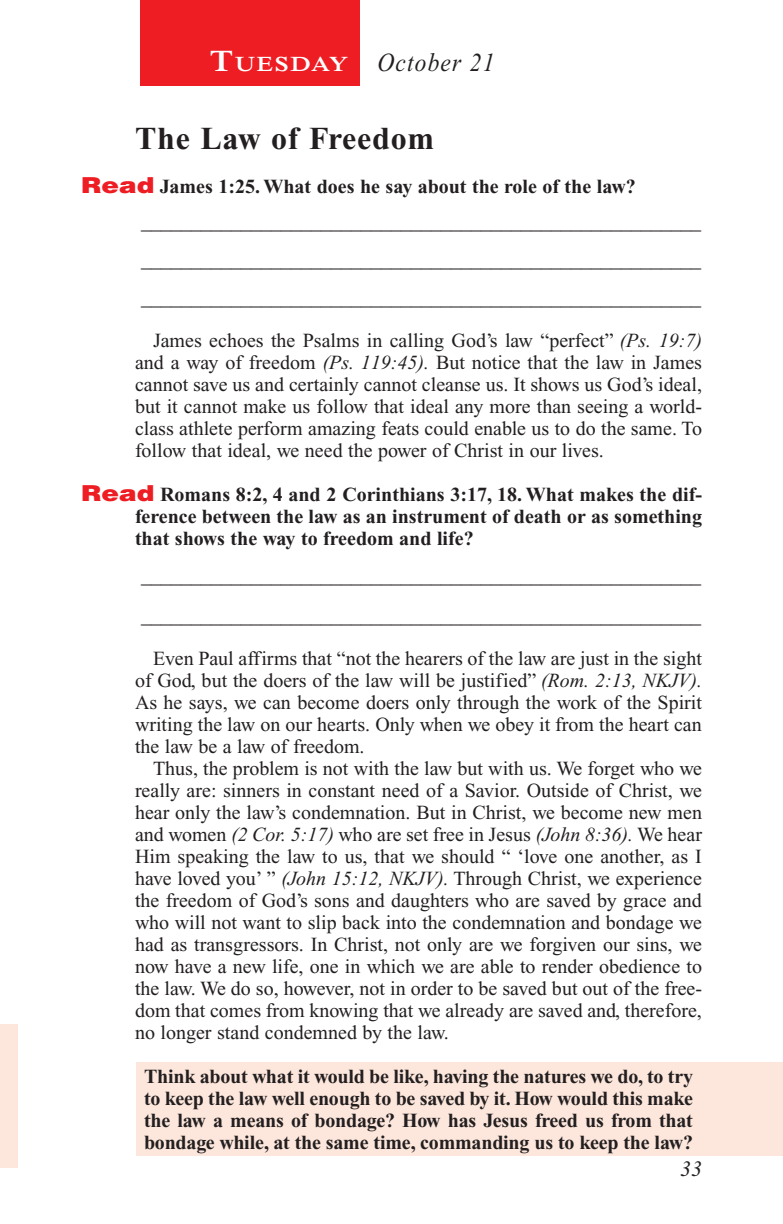
<style>
.page{position:relative;width:783px;height:1224px;background:#fff}
.page>*{position:absolute;margin:0;border:0;box-sizing:border-box;transform-origin:0 0}
.Head{font:700 32px "Times New Roman PS Std";letter-spacing:.025em;color:#231f20}
.Lesson_Dates{font:italic 26px "Times New Roman PS Std";letter-spacing:.05em;color:#231f20;scale:.9 1}
.t1{font:italic 22px "Times New Roman PS Std";color:#231f20}
.Daily_Header{font:600 21px "Times NRMT Std";letter-spacing:.07em;color:#fff;scale:1.1 1}
.Body{font:20px/22px "Times New Roman PS Std";color:#231f20;text-align:justify}
.x-screened_box-text{font:700 20px/22px "Times New Roman PS Std";letter-spacing:-.01em;color:#231f20;text-align:justify}
.Blank_Lines{font:20px "Times New Roman PS Std";color:#231f20}
.Question{font:700 20px/22px "Times New Roman PS Std";color:#231f20;text-align:justify}
.Blank_Lines_SB{font:20px "Times New Roman PS Std";color:#231f20}
.Question_NO_SB{font:700 20px "Times New Roman PS Std";color:#231f20}
.s1{font-size:30px}
.s2{font-family:"Helvetica LT Std";font-weight:900;font-size:22px;color:#ee1d23}
.s3{font-style:italic}
</style>
<div class="page">
<div style="left:140px;top:0;width:220px;height:86px;background:#ee1d23"></div>
<div style="left:137px;top:1062px;width:646px;height:94px;background:#fde7dc"></div>
<div style="left:0;top:1024px;width:18px;height:144px;background:#fde7dc"></div>
<p class="Daily_Header" style="left:210px;top:52px;width:127px"><span class="s1">T</span>UESDAY</p>
<p class="Lesson_Dates" style="left:378px;top:48px;width:132px">October 21</p>
<p class="Head" style="left:135px;top:120px;width:301px">The Law of Freedom</p>
<p class="Question_NO_SB" style="left:81px;top:175px;width:556px"><span class="s2">Read</span> James 1:25. What does he say about the role of the law?</p>
<p class="Blank_Lines_SB" style="left:141px;top:211px;width:561px">________________________________________________________</p>
<p class="Blank_Lines" style="left:141px;top:249px;width:561px">________________________________________________________</p>
<p class="Blank_Lines" style="left:141px;top:287px;width:561px">________________________________________________________</p>
<p class="Body" style="left:135px;top:329px;width:569px;text-indent:18px">James echoes the Psalms in calling God’s law “perfect” <span class="s3">(Ps. 19:7) </span>and a way of freedom <span class="s3">(Ps. 119:45).</span> But notice that the law in James cannot save us and certainly cannot cleanse us. It shows us God’s ideal, but it cannot make us follow that ideal any more than seeing a world&shy;class athlete perform amazing feats could enable us to do the same. To follow that ideal, we need the power of Christ in our lives.</p>
<p class="Question" style="left:135px;top:483px;width:569px;text-indent:-54px"><span class="s2">Read</span> Romans 8:2, 4 and 2 Corinthians 3:17, 18. What makes the dif&shy;ference between the law as an instrument of death or as something that shows the way to freedom and life?</p>
<p class="Blank_Lines_SB" style="left:141px;top:565px;width:561px">________________________________________________________</p>
<p class="Blank_Lines" style="left:141px;top:605px;width:561px">________________________________________________________</p>
<p class="Body" style="left:135px;top:647px;width:569px;text-indent:18px">Even Paul affirms that “not the hearers of the law are just in the sight of God, but the doers of the law will be justified” <span class="s3">(Rom. 2:13, NKJV).<br></span>As he says, we can become doers only through the work of the Spirit writing the law on our hearts. Only when we obey it from the heart can the law be a law of freedom.</p>
<p class="Body" style="left:135px;top:757px;width:569px;text-indent:18px">Thus, the problem is not with the law but with us. We forget who we really are: sinners in constant need of a Savior. Outside of Christ, we hear only the law’s condemnation. But in Christ, we become new men and women <span class="s3">(2 Cor. 5:17)</span> who are set free in Jesus <span class="s3">(John 8:36).</span> We hear Him speaking the law to us, that we should “ ‘love one another, as I have loved you’ ” <span class="s3">(John 15:12, NKJV).</span> Through Christ, we experience the freedom of God’s sons and daughters who are saved by grace and who will not want to slip back into the condemnation and bondage we had as transgressors. In Christ, not only are we forgiven our sins, we now have a new life, one in which we are able to render obedience to the law. We do so, however, not in order to be saved but out of the free&shy;dom that comes from knowing that we already are saved and, therefore, no longer stand condemned by the law.</p>
<p class="x-screened_box-text" style="left:144px;top:1065px;width:551px">Think about what it would be like, having the natures we do, to try to keep the law well enough to be saved by it. How would this make the law a means of bondage? How has Jesus freed us from that bondage while, at the same time, commanding us to keep the law?</p>
<p class="t1" style="left:680px;top:1157px;width:23px">33</p>
</div>
